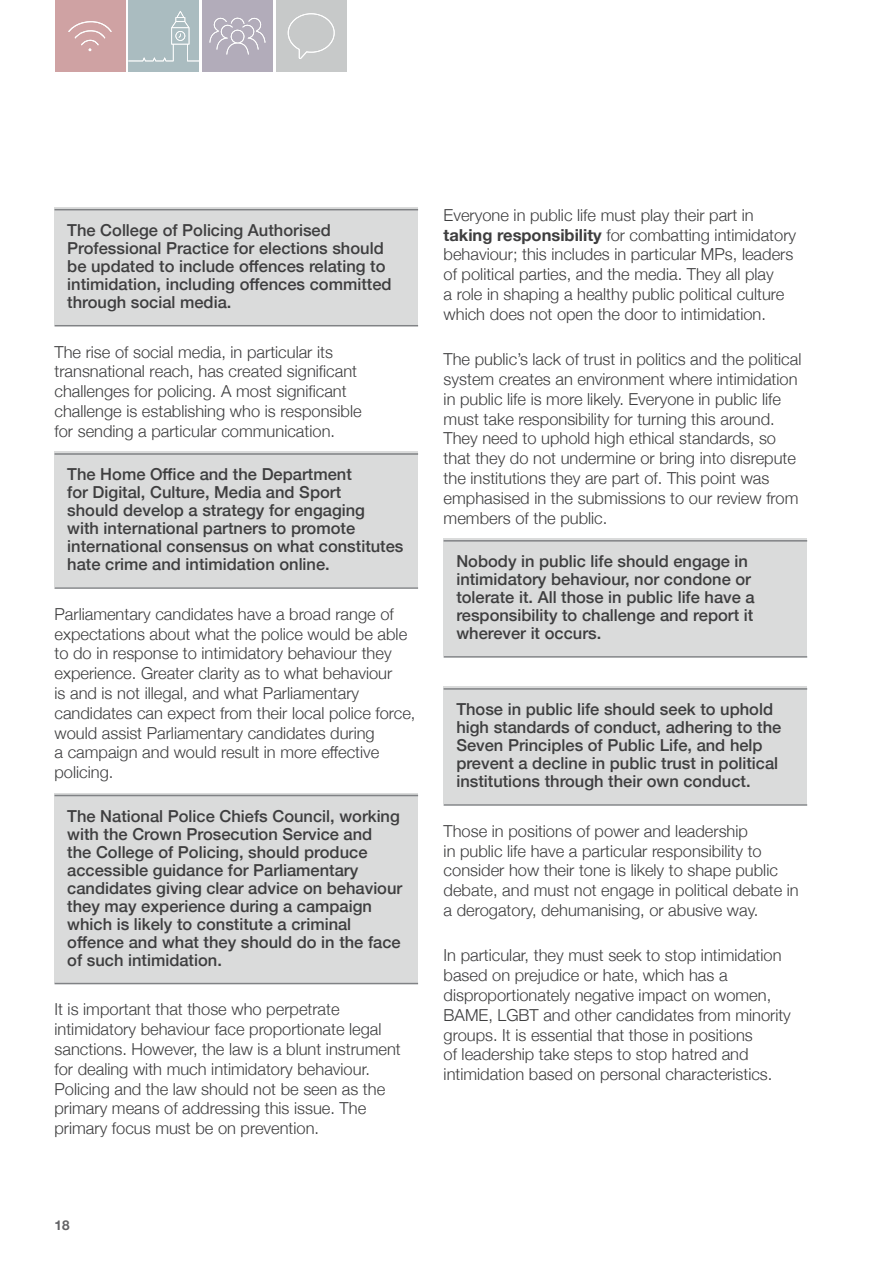
<style>
.page{position:relative;width:893px;height:1263px;background:#fff}
.page>*{position:absolute;margin:0;border:0;box-sizing:border-box;transform-origin:0 0}
._7_Body_Text{font:300 16.5px/19.8px "Helvetica Neue";color:#3e3e3f}
._12_Recomendations{font:500 16.5px/18px "Helvetica Neue";color:#3e3e3f}
.t1{font:700 13.5px "Helvetica Neue";color:#636366}
.s1{font-weight:700}
</style>
<div class="page">
<div style="left:128px;top:1px;width:71px;height:71px;background:#aabcc0"></div>
<div style="left:55px;top:1px;width:70px;height:71px;background:#cfa2a3"></div>
<div style="left:202px;top:1px;width:71px;height:71px;background:#b2acba"></div>
<div style="left:276px;top:1px;width:70px;height:71px;background:#c7c9c9"></div>
<svg style="left:128px;top:11px;width:71px;height:50px"></svg>
<svg style="left:68px;top:21px;width:44px;height:30px"></svg>
<svg style="left:209px;top:17px;width:56px;height:38px"></svg>
<svg style="left:288px;top:13px;width:47px;height:46px"></svg>
<div style="left:55px;top:207px;width:363px;height:117px;background:#dadbdb"></div>
<hr style="left:55px;top:209px;width:363px;height:1px;background:#808285">
<hr style="left:55px;top:325px;width:363px;height:1px;background:#808285">
<div style="left:55px;top:451px;width:363px;height:136px;background:#dadbdb"></div>
<hr style="left:55px;top:453px;width:363px;height:2px;background:#808285">
<hr style="left:55px;top:587px;width:363px;height:2px;background:#808285">
<div style="left:55px;top:793px;width:363px;height:189px;background:#dadbdb"></div>
<hr style="left:55px;top:795px;width:363px;height:1px;background:#808285">
<hr style="left:55px;top:983px;width:363px;height:1px;background:#808285">
<div style="left:444px;top:538px;width:363px;height:117px;background:#dadbdb"></div>
<hr style="left:444px;top:540px;width:363px;height:2px;background:#808285">
<hr style="left:444px;top:656px;width:363px;height:2px;background:#808285">
<div style="left:444px;top:686px;width:363px;height:117px;background:#dadbdb"></div>
<hr style="left:444px;top:688px;width:363px;height:2px;background:#808285">
<hr style="left:444px;top:804px;width:363px;height:2px;background:#808285">
<p class="_12_Recomendations" style="left:67px;top:220px;width:326px">The College of Policing Authorised Professional Practice for elections should be updated to include offences relating to intimidation, including offences committed through social media.</p>
<p class="_7_Body_Text" style="left:55px;top:341px;width:309px">The rise of social media, in particular its transnational reach, has created significant challenges for policing. A most significant challenge is establishing who is responsible for sending a particular communication.</p>
<p class="_12_Recomendations" style="left:67px;top:464px;width:338px">The Home Office and the Department<br>for Digital, Culture, Media and Sport<br>should develop a strategy for engaging<br>with international partners to promote international consensus on what constitutes hate crime and intimidation online.</p>
<p class="_7_Body_Text" style="left:55px;top:603px;width:363px">Parliamentary candidates have a broad range of expectations about what the police would be able to do in response to intimidatory behaviour they experience. Greater clarity as to what behaviour<br>is and is not illegal, and what Parliamentary candidates can expect from their local police force, would assist Parliamentary candidates during<br>a campaign and would result in more effective policing.</p>
<p class="_12_Recomendations" style="left:67px;top:806px;width:337px">The National Police Chiefs Council, working with the Crown Prosecution Service and<br>the College of Policing, should produce accessible guidance for Parliamentary candidates giving clear advice on behaviour they may experience during a campaign which is likely to constitute a criminal offence and what they should do in the face of such intimidation.</p>
<p class="_7_Body_Text" style="left:55px;top:998px;width:348px">It is important that those who perpetrate intimidatory behaviour face proportionate legal sanctions. However, the law is a blunt instrument for dealing with much intimidatory behaviour.<br>Policing and the law should not be seen as the primary means of addressing this issue. The primary focus must be on prevention.</p>
<p class="_7_Body_Text" style="left:444px;top:204px;width:354px">Everyone in public life must play their part in <span class="s1">taking responsibility</span> for combatting intimidatory behaviour; this includes in particular MPs, leaders of political parties, and the media. They all play<br>a role in shaping a healthy public political culture which does not open the door to intimidation.</p>
<p class="_7_Body_Text" style="left:444px;top:348px;width:359px">The public’s lack of trust in politics and the political system creates an environment where intimidation in public life is more likely. Everyone in public life must take responsibility for turning this around.<br>They need to uphold high ethical standards, so that they do not undermine or bring into disrepute the institutions they are part of. This point was emphasised in the submissions to our review from members of the public.</p>
<p class="_12_Recomendations" style="left:456px;top:551px;width:300px">Nobody in public life should engage in intimidatory behaviour, nor condone or tolerate it. All those in public life have a responsibility to challenge and report it wherever it occurs.</p>
<p class="_12_Recomendations" style="left:456px;top:699px;width:326px">Those in public life should seek to uphold high standards of conduct, adhering to the Seven Principles of Public Life, and help prevent a decline in public trust in political institutions through their own conduct.</p>
<p class="_7_Body_Text" style="left:444px;top:820px;width:357px">Those in positions of power and leadership<br>in public life have a particular responsibility to consider how their tone is likely to shape public debate, and must not engage in political debate in a derogatory, dehumanising, or abusive way.</p>
<p class="_7_Body_Text" style="left:444px;top:944px;width:349px">In particular, they must seek to stop intimidation based on prejudice or hate, which has a disproportionately negative impact on women, BAME, LGBT and other candidates from minority groups. It is essential that those in positions<br>of leadership take steps to stop hatred and intimidation based on personal characteristics.</p>
<p class="t1" style="left:55px;top:1214px;width:17px">18</p>
</div>
